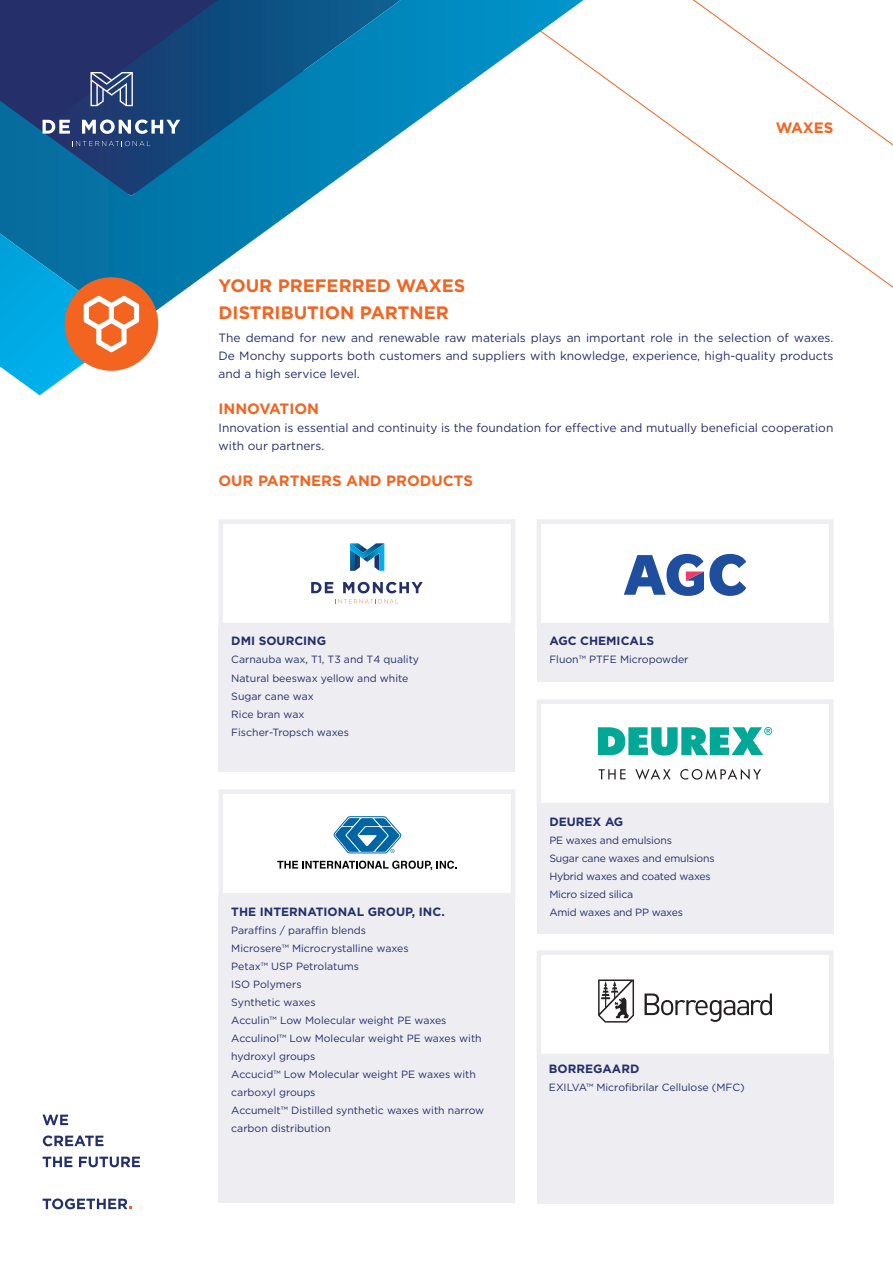
<style>
.page{position:relative;width:893px;height:1263px;background:#fff}
.page>*{position:absolute;margin:0;border:0;box-sizing:border-box;transform-origin:0 0}
.t1{font:700 18px "Gotham";color:#f36421}
.t2{font:700 15px "Gotham";color:#f36421}
.t3{font:12px/18px "Gotham";color:#252f69;text-align:justify}
.t4{font:700 12px "Gotham";color:#252f69}
.t5{font:10.5px/18px "Gotham";color:#252f69}
.t6{font:10.5px "Gotham";letter-spacing:-.02em;color:#252f69}
</style>
<div class="page">
<svg style="left:583px;top:0;width:310px;height:288px"></svg>
<div style="left:537px;top:699px;width:296px;height:108px;background:#fff;border:4px solid #ededf2"></div>
<div style="left:219px;top:519px;width:296px;height:108px;background:#fff;border:4px solid #ededf2"></div>
<div style="left:537px;top:519px;width:296px;height:108px;background:#fff;border:4px solid #ededf2"></div>
<div style="left:537px;top:627px;width:296px;height:54px;background:#ededf2"></div>
<div style="left:537px;top:807px;width:296px;height:126px;background:#ededf2"></div>
<div style="left:219px;top:627px;width:296px;height:144px;background:#ededf2"></div>
<svg style="left:0;top:0;width:583px;height:327px"></svg>
<svg style="left:73px;top:141px;width:77px;height:5px"></svg>
<svg style="left:43px;top:120px;width:27px;height:14px"></svg>
<svg style="left:82px;top:120px;width:98px;height:14px"></svg>
<svg style="left:90px;top:72px;width:43px;height:34px"></svg>
<svg style="left:43px;top:1198px;width:88px;height:11px"></svg>
<svg style="left:43px;top:1157px;width:97px;height:10px"></svg>
<svg style="left:43px;top:1135px;width:61px;height:11px"></svg>
<svg style="left:43px;top:1114px;width:25px;height:11px"></svg>
<svg style="left:624px;top:554px;width:122px;height:42px"></svg>
<div style="left:65px;top:277px;width:93px;height:94px;background:#f36421;border-radius:50%"></div>
<svg style="left:0;top:234px;width:139px;height:161px"></svg>
<svg style="left:335px;top:599px;width:62px;height:4px"></svg>
<svg style="left:311px;top:582px;width:22px;height:11px"></svg>
<svg style="left:343px;top:582px;width:80px;height:11px"></svg>
<svg style="left:350px;top:543px;width:34px;height:28px"></svg>
<div style="left:219px;top:789px;width:296px;height:108px;background:#fff;border:4px solid #ededf2"></div>
<div style="left:219px;top:897px;width:296px;height:306px;background:#ededf2"></div>
<svg style="left:334px;top:816px;width:67px;height:37px"></svg>
<svg style="left:277px;top:860px;width:180px;height:10px"></svg>
<svg style="left:598px;top:727px;width:174px;height:28px"></svg>
<svg style="left:599px;top:769px;width:27px;height:10px"></svg>
<svg style="left:635px;top:769px;width:36px;height:11px"></svg>
<svg style="left:680px;top:769px;width:81px;height:11px"></svg>
<div style="left:537px;top:950px;width:296px;height:108px;background:#fff;border:4px solid #ededf2"></div>
<div style="left:537px;top:1058px;width:296px;height:145px;background:#ededf2"></div>
<svg style="left:645px;top:993px;width:127px;height:29px"></svg>
<svg style="left:598px;top:980px;width:36px;height:42px"></svg>
<p class="t1" style="left:219px;top:273px;width:248px">YOUR PREFERRED WAXES</p>
<p class="t1" style="left:219px;top:300px;width:232px">DISTRIBUTION PARTNER</p>
<p class="t2" style="left:776px;top:118px;width:59px">WAXES</p>
<p class="t3" style="left:219px;top:329px;width:616px">The demand for new and renewable raw materials plays an important role in the selection of waxes.<br>De Monchy supports both customers and suppliers with knowledge, experience, high-quality products and a high service level.</p>
<p class="t2" style="left:219px;top:399px;width:102px">INNOVATION</p>
<p class="t3" style="left:219px;top:419px;width:616px">Innovation is essential and continuity is the foundation for effective and mutually beneficial cooperation with our partners.</p>
<p class="t2" style="left:219px;top:471px;width:256px">OUR PARTNERS AND PRODUCTS</p>
<p class="t4" style="left:231px;top:633px;width:96px">DMI SOURCING</p>
<p class="t5" style="left:231px;top:650px;width:189px">Carnauba wax, T1, T3 and T4 quality</p>
<p class="t5" style="left:231px;top:668px;width:179px">Natural beeswax yellow and white</p>
<p class="t5" style="left:231px;top:686px;width:84px">Sugar cane wax</p>
<p class="t5" style="left:231px;top:704px;width:75px">Rice bran wax</p>
<p class="t5" style="left:231px;top:722px;width:119px">Fischer-Tropsch waxes</p>
<p class="t4" style="left:231px;top:903px;width:215px">THE INTERNATIONAL GROUP, INC.</p>
<p class="t5" style="left:231px;top:921px;width:136px">Paraffins / paraffin blends</p>
<p class="t5" style="left:231px;top:939px;width:179px">Microsere™ Microcrystalline waxes</p>
<p class="t5" style="left:231px;top:957px;width:129px">Petax™ USP Petrolatums</p>
<p class="t5" style="left:231px;top:975px;width:72px">ISO Polymers</p>
<p class="t5" style="left:231px;top:993px;width:86px">Synthetic waxes</p>
<p class="t5" style="left:231px;top:1011px;width:217px">Acculin™ Low Molecular weight PE waxes</p>
<p class="t5" style="left:231px;top:1029px;width:252px">Acculinol™ Low Molecular weight PE waxes with hydroxyl groups</p>
<p class="t5" style="left:231px;top:1065px;width:246px">Accucid™ Low Molecular weight PE waxes with carboxyl groups</p>
<p class="t5" style="left:231px;top:1101px;width:254px">Accumelt™ Distilled synthetic waxes with narrow carbon distribution</p>
<p class="t4" style="left:549px;top:633px;width:106px">AGC CHEMICALS</p>
<p class="t5" style="left:549px;top:650px;width:141px">Fluon™ PTFE Micropowder</p>
<p class="t4" style="left:549px;top:813px;width:75px">DEUREX AG</p>
<p class="t6" style="left:549px;top:833px;width:124px">PE waxes and emulsions</p>
<p class="t6" style="left:549px;top:851px;width:167px">Sugar cane waxes and emulsions</p>
<p class="t6" style="left:549px;top:869px;width:163px">Hybrid waxes and coated waxes</p>
<p class="t6" style="left:549px;top:887px;width:85px">Micro sized silica</p>
<p class="t6" style="left:549px;top:905px;width:135px">Amid waxes and PP waxes</p>
<p class="t4" style="left:549px;top:1060px;width:92px">BORREGAARD</p>
<p class="t5" style="left:549px;top:1078px;width:197px">EXILVA™ Microfibrilar Cellulose (MFC)</p>
</div>
